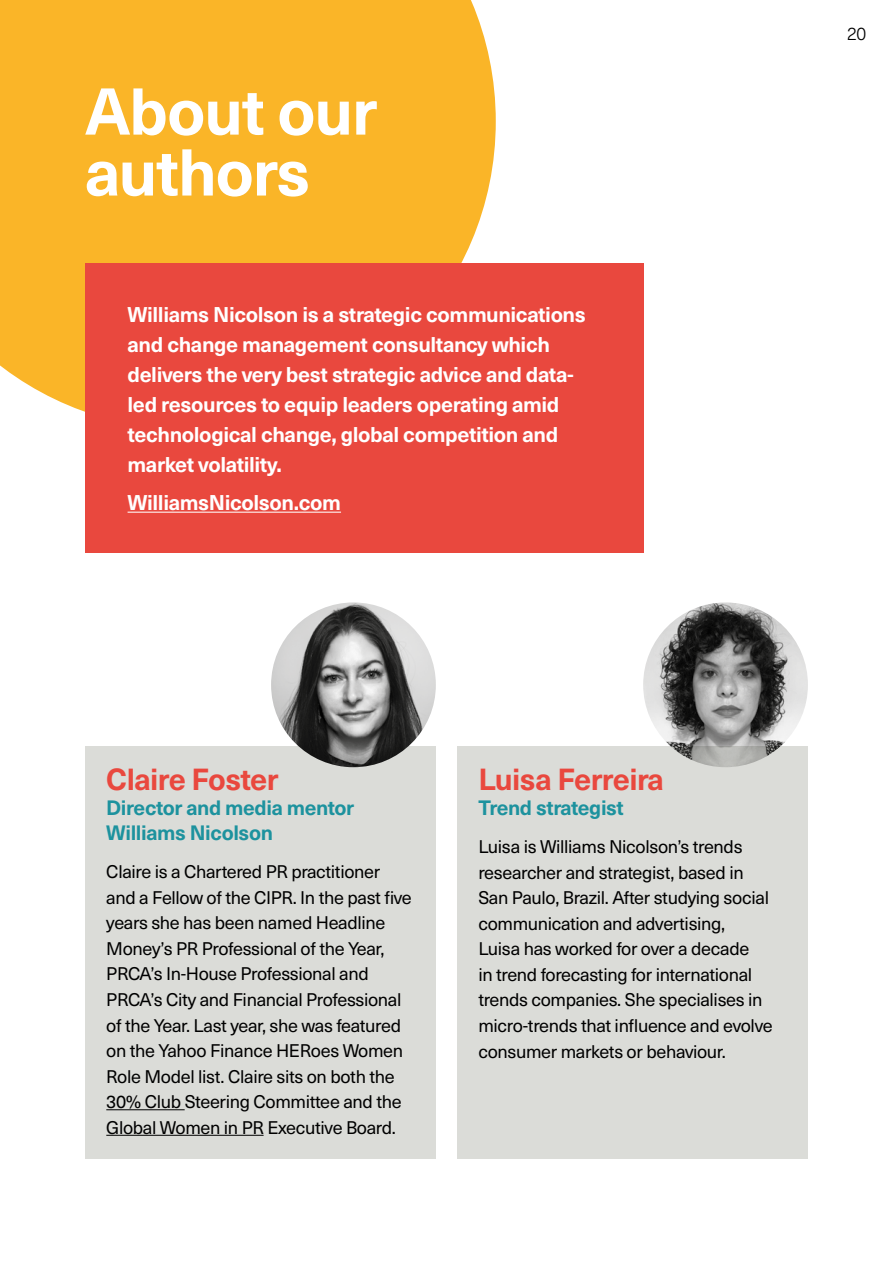
<style>
.page{position:relative;width:893px;height:1263px;background:#fff}
.page>*{position:absolute;margin:0;border:0;box-sizing:border-box;transform-origin:0 0}
.t1{font:700 64.8px/60.9px "Neue Haas Unica W1 G";letter-spacing:-.02em;color:#fff}
.t2{font:700 30px "Neue Haas Unica W1 G";letter-spacing:-.02em;color:#e9483e}
.t3{font:700 21px/30px "Neue Haas Unica W1 G";letter-spacing:-.02em;color:#fff}
.t4{font:700 20.4px/25px "Neue Haas Unica W1 G";letter-spacing:-.02em;color:#1d929e}
.t5{font:18px/25.5px "Neue Haas Unica W1 G";letter-spacing:-.02em;color:#000}
.t6{font:300 18px "Neue Haas Unica W1 G";color:#000}
</style>
<div class="page">
<div style="left:0;top:0;width:496px;height:412px;background:#fab528"></div>
<img style="left:643px;top:602px;width:165px;height:165px;border-radius:82px">
<div style="left:457px;top:746px;width:351px;height:412px;background:#dbdcd8"></div>
<div style="left:85px;top:746px;width:351px;height:412px;background:#dbdcd8"></div>
<hr style="left:106px;top:1109px;width:79px;height:1px;background:#000">
<hr style="left:106px;top:1135px;width:158px;height:1px;background:#000">
<img style="left:271px;top:602px;width:165px;height:165px;border-radius:82px">
<div style="left:85px;top:263px;width:558px;height:290px;background:#e9483e"></div>
<hr style="left:128px;top:512px;width:213px;height:1px;background:#fff">
<h1 class="t1" style="left:85px;top:77px;width:294px">About our authors</h1>
<p class="t3" style="left:128px;top:298px;width:460px">Williams Nicolson is a strategic communications and change management consultancy which delivers the very best strategic advice and data&shy;led resources to equip leaders operating amid technological change, global competition and market volatility.</p>
<p class="t3" style="left:128px;top:486px;width:215px">WilliamsNicolson.com</p>
<p class="t6" style="left:847px;top:21px;width:21px">20</p>
<h2 class="t2" style="left:106px;top:757px;width:174px">Claire Foster</h2>
<p class="t4" style="left:106px;top:794px;width:249px">Director and media mentor<br>Williams Nicolson</p>
<p class="t5" style="left:106px;top:858px;width:307px">Claire is a Chartered PR practitioner and a Fellow of the CIPR. In the past five years she has been named Headline Money’s PR Professional of the Year, PRCA’s In-House Professional and PRCA’s City and Financial Professional of the Year. Last year, she was featured on the Yahoo Finance HERoes Women Role Model list. Claire sits on both the 30% Club Steering Committee and the Global Women in PR Executive Board.</p>
<h2 class="t2" style="left:478px;top:757px;width:187px">Luisa Ferreira</h2>
<p class="t4" style="left:478px;top:794px;width:147px">Trend strategist</p>
<p class="t5" style="left:478px;top:833px;width:296px">Luisa is Williams Nicolson’s trends researcher and strategist, based in San Paulo, Brazil. After studying social communication and advertising,<br>Luisa has worked for over a decade<br>in trend forecasting for international trends companies. She specialises in micro-trends that influence and evolve consumer markets or behaviour.</p>
</div>
